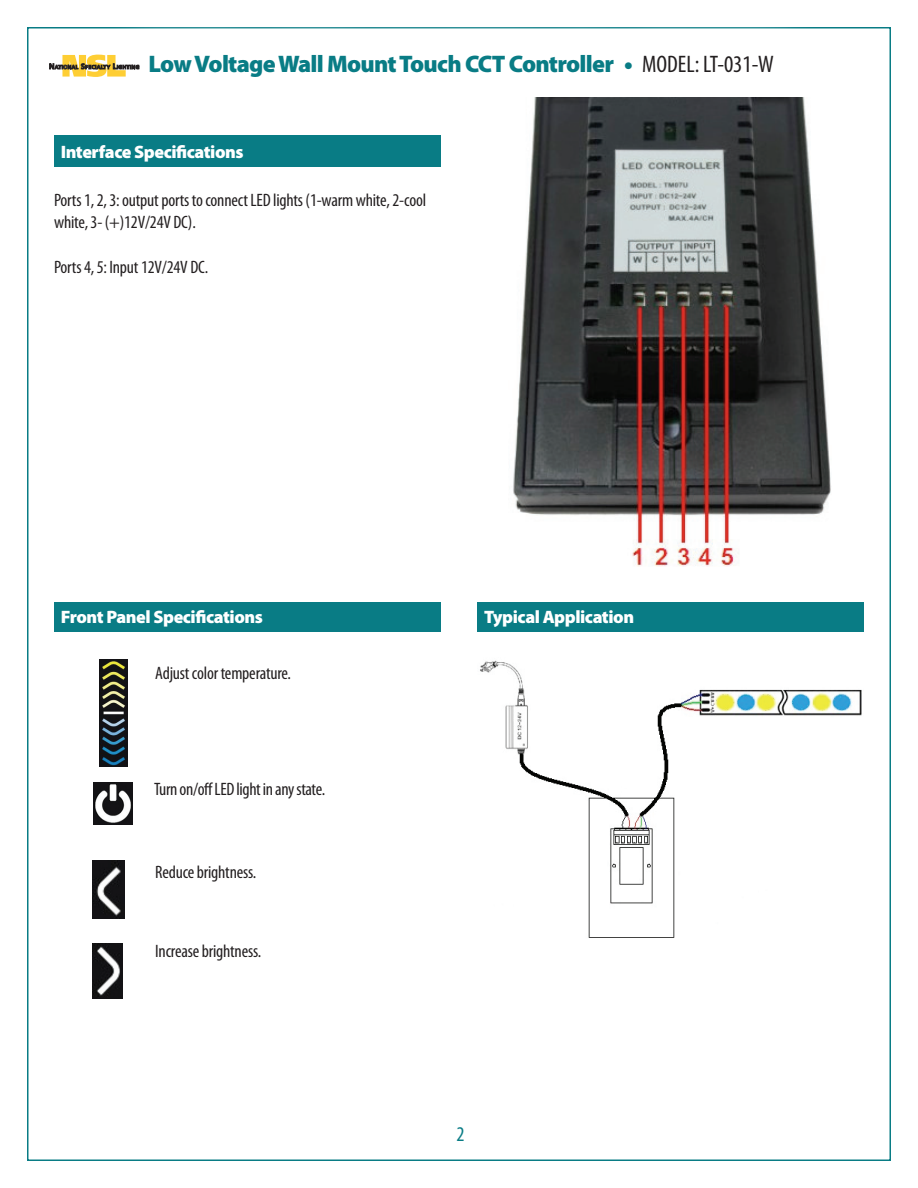
<style>
.page{position:relative;width:918px;height:1188px;background:#fff}
.page>*{position:absolute;margin:0;border:0;box-sizing:border-box;transform-origin:0 0}
.t1{font:900 24px "Myriad Pro";letter-spacing:-.03em;color:#097c85}
.t2{font:condensed 21px "Myriad Pro";color:#097c85}
.t3{font:condensed 18px/22.5px "Myriad Pro";letter-spacing:-.01em;color:#231f20}
.t4{font:900 18px "Myriad Pro";letter-spacing:-.025em;color:#fff}
.s1{font-weight:400;font-stretch:condensed;color:#231f20}
</style>
<div class="page">
<div style="left:54px;top:602px;width:387px;height:29px;background:#097c85"></div>
<div style="left:54px;top:135px;width:387px;height:31px;background:#097c85"></div>
<div style="left:477px;top:602px;width:387px;height:29px;background:#097c85"></div>
<img style="left:513px;top:97px;width:318px;height:469px">
<img style="left:480px;top:660px;width:382px;height:278px">
<img style="left:93px;top:943px;width:30px;height:56px">
<img style="left:94px;top:782px;width:39px;height:42px">
<img style="left:93px;top:860px;width:31px;height:59px">
<img style="left:99px;top:660px;width:29px;height:106px">
<svg style="left:49px;top:55px;width:90px;height:22px"></svg>
<h1 class="t1" style="left:148px;top:48px;width:627px">Low Voltage Wall Mount Touch CCT Controller • <span class="s1">MODEL: LT-031-W</span></h1>
<p class="t4" style="left:61px;top:139px;width:184px">Interface Specifications</p>
<p class="t3" style="left:54px;top:188px;width:374px">Ports 1, 2, 3: output ports to connect LED lights (1-warm white, 2-cool white, 3- (+)12V/24V DC).</p>
<p class="t3" style="left:54px;top:256px;width:156px">Ports 4, 5: Input 12V/24V DC.</p>
<p class="t4" style="left:61px;top:605px;width:204px">Front Panel Specifications</p>
<p class="t3" style="left:155px;top:662px;width:137px">Adjust color temperature.</p>
<p class="t3" style="left:154px;top:777px;width:172px">Turn on/off LED light in any state.</p>
<p class="t3" style="left:155px;top:861px;width:103px">Reduce brightness.</p>
<p class="t3" style="left:155px;top:939px;width:108px">Increase brightness.</p>
<p class="t4" style="left:484px;top:605px;width:152px">Typical Application</p>
<p class="t2" style="left:457px;top:1121px;width:10px">2</p>
</div>
